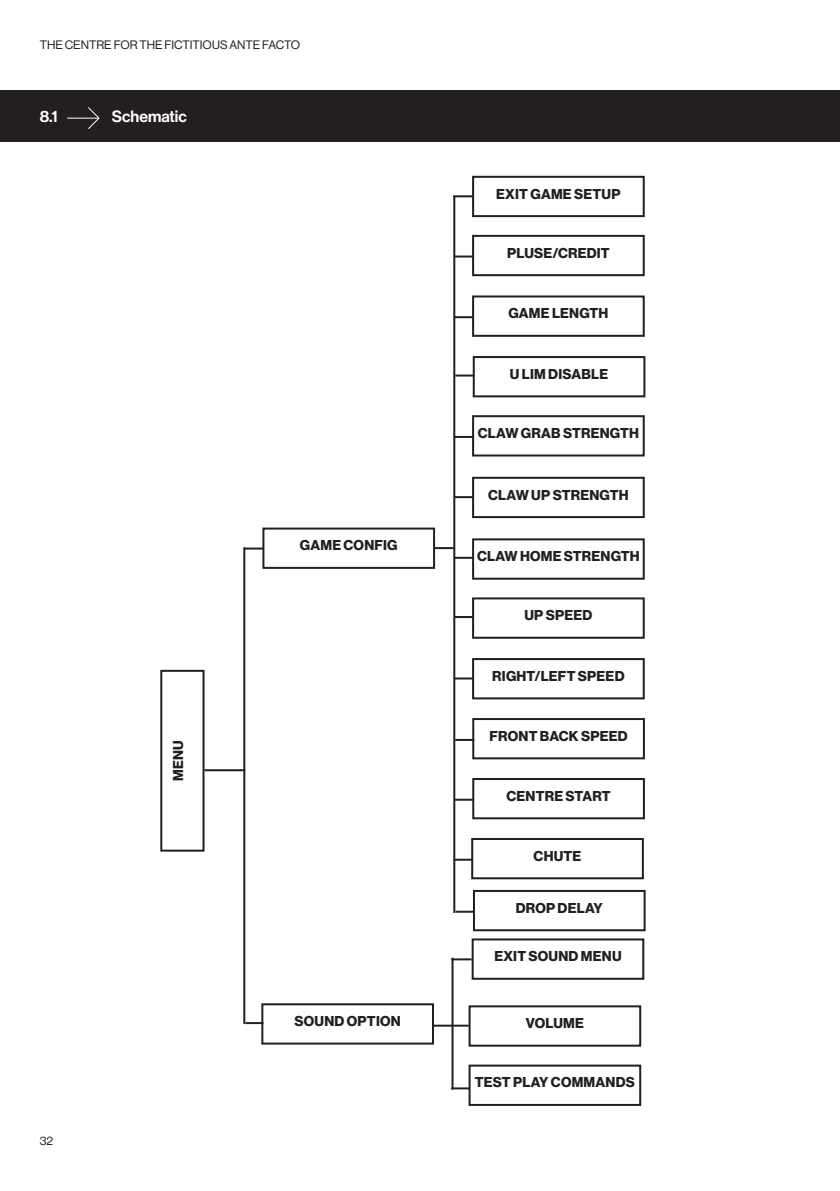
<style>
.page{position:relative;width:840px;height:1191px;background:#fff}
.page>*{position:absolute;margin:0;border:0;box-sizing:border-box;transform-origin:0 0}
.t1{font:16px "N Haas Grotesk DS Pro 65 Md";color:#fff}
.t2{font:14px "N Haas Grotesk DS Pro 75 Bd";letter-spacing:.015em;color:#231f20}
.t3{font:12px "N Haas Grotesk DS Pro 55 Rg";color:#231f20}
</style>
<div class="page">
<div style="left:0;top:91px;width:839px;height:51px;background:#231f20"></div>
<hr style="left:67px;top:118px;width:32px;height:1px;background:#fff">
<svg style="left:88px;top:107px;width:12px;height:22px"></svg>
<div style="left:160px;top:670px;width:44px;height:181px;border:2px solid #231f20"></div>
<hr style="left:204px;top:769px;width:41px;height:2px;background:#231f20">
<hr style="left:243px;top:547px;width:2px;height:477px;background:#231f20">
<svg style="left:245px;top:1022px;width:16px;height:2px"></svg>
<svg style="left:244px;top:547px;width:18px;height:2px"></svg>
<div style="left:262px;top:527px;width:173px;height:42px;border:2px solid #231f20"></div>
<div style="left:261px;top:1003px;width:173px;height:41px;border:2px solid #231f20"></div>
<div style="left:472px;top:718px;width:172px;height:41px;border:2px solid #231f20"></div>
<svg style="left:434px;top:547px;width:19px;height:2px"></svg>
<hr style="left:453px;top:196px;width:2px;height:717px;background:#231f20">
<div style="left:472px;top:176px;width:172px;height:41px;border:2px solid #231f20"></div>
<svg style="left:453px;top:195px;width:19px;height:2px"></svg>
<div style="left:472px;top:235px;width:172px;height:41px;border:2px solid #231f20"></div>
<div style="left:472px;top:295px;width:172px;height:42px;border:2px solid #231f20"></div>
<div style="left:472px;top:356px;width:173px;height:41px;border:2px solid #231f20"></div>
<div style="left:472px;top:415px;width:172px;height:41px;border:2px solid #231f20"></div>
<div style="left:472px;top:477px;width:172px;height:41px;border:2px solid #231f20"></div>
<div style="left:472px;top:538px;width:172px;height:41px;border:2px solid #231f20"></div>
<div style="left:472px;top:597px;width:172px;height:42px;border:2px solid #231f20"></div>
<div style="left:472px;top:658px;width:172px;height:41px;border:2px solid #231f20"></div>
<svg style="left:455px;top:255px;width:18px;height:2px"></svg>
<svg style="left:453px;top:316px;width:19px;height:2px"></svg>
<svg style="left:455px;top:374px;width:19px;height:2px"></svg>
<svg style="left:453px;top:436px;width:19px;height:2px"></svg>
<svg style="left:455px;top:496px;width:18px;height:2px"></svg>
<svg style="left:455px;top:557px;width:18px;height:2px"></svg>
<svg style="left:455px;top:616px;width:18px;height:2px"></svg>
<svg style="left:455px;top:677px;width:18px;height:2px"></svg>
<svg style="left:455px;top:739px;width:19px;height:2px"></svg>
<hr style="left:451px;top:958px;width:20px;height:2px;background:#231f20">
<svg style="left:455px;top:798px;width:17px;height:2px"></svg>
<div style="left:472px;top:778px;width:172px;height:41px;border:2px solid #231f20"></div>
<svg style="left:453px;top:858px;width:18px;height:2px"></svg>
<div style="left:471px;top:838px;width:172px;height:41px;border:2px solid #231f20"></div>
<div style="left:471px;top:938px;width:173px;height:41px;border:2px solid #231f20"></div>
<hr style="left:434px;top:1024px;width:34px;height:2px;background:#231f20">
<div style="left:468px;top:1005px;width:173px;height:41px;border:2px solid #231f20"></div>
<div style="left:468px;top:1064px;width:173px;height:42px;border:2px solid #231f20"></div>
<svg style="left:455px;top:910px;width:17px;height:2px"></svg>
<div style="left:472px;top:890px;width:173px;height:41px;border:2px solid #231f20"></div>
<hr style="left:451px;top:957px;width:2px;height:132px;background:#231f20">
<svg style="left:451px;top:1087px;width:19px;height:2px"></svg>
<p class="t3" style="left:40px;top:38px;width:262px">THE CENTRE FOR THE FICTITIOUS ANTE FACTO</p>
<p class="t1" style="left:40px;top:108px;width:19px">8.1</p>
<p class="t1" style="left:112px;top:108px;width:77px">Schematic</p>
<p class="t3" style="left:40px;top:1134px;width:15px">32</p>
<p class="t2" style="left:170px;top:781px;width:42px;rotate:-90deg">MENU</p>
<p class="t2" style="left:300px;top:537px;width:99px">GAME CONFIG</p>
<p class="t2" style="left:294px;top:1013px;width:108px">SOUND OPTION</p>
<p class="t2" style="left:496px;top:185px;width:126px">EXIT GAME SETUP</p>
<p class="t2" style="left:506px;top:244px;width:104px">PLUSE/CREDIT</p>
<p class="t2" style="left:508px;top:305px;width:101px">GAME LENGTH</p>
<p class="t2" style="left:509px;top:366px;width:100px">U LIM DISABLE</p>
<p class="t2" style="left:477px;top:425px;width:162px">CLAW GRAB STRENGTH</p>
<p class="t2" style="left:488px;top:486px;width:142px">CLAW UP STRENGTH</p>
<p class="t2" style="left:476px;top:548px;width:164px">CLAW HOME STRENGTH</p>
<p class="t2" style="left:524px;top:607px;width:69px">UP SPEED</p>
<p class="t2" style="left:492px;top:668px;width:134px">RIGHT/LEFT SPEED</p>
<p class="t2" style="left:489px;top:727px;width:139px">FRONT BACK SPEED</p>
<p class="t2" style="left:506px;top:787px;width:106px">CENTRE START</p>
<p class="t2" style="left:533px;top:847px;width:49px">CHUTE</p>
<p class="t2" style="left:515px;top:899px;width:89px">DROP DELAY</p>
<p class="t2" style="left:494px;top:948px;width:129px">EXIT SOUND MENU</p>
<p class="t2" style="left:525px;top:1015px;width:59px">VOLUME</p>
<p class="t2" style="left:474px;top:1074px;width:161px">TEST PLAY COMMANDS</p>
</div>
